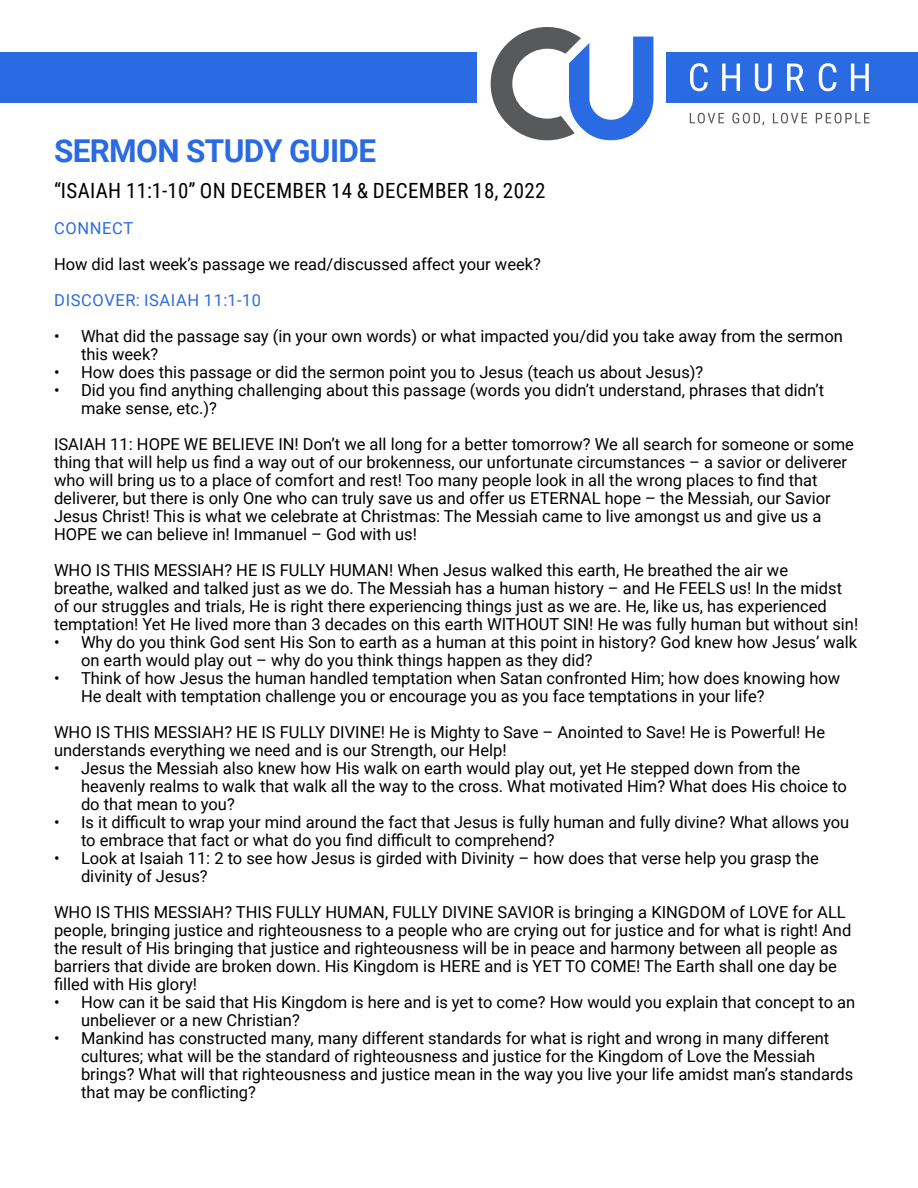
<style>
.page{position:relative;width:918px;height:1188px;background:#fff}
.page>*{position:absolute;margin:0;border:0;box-sizing:border-box;transform-origin:0 0}
.t1{font:700 31.5px "Roboto";letter-spacing:-.02em;color:#2a6be3}
.t2{font:21px "Roboto Condensed";letter-spacing:.015em;color:#000}
.t3{font:16.5px/18px "Roboto";color:#000}
.t4{font:16.5px "Roboto";letter-spacing:.035em;color:#2a6be3}
</style>
<div class="page">
<div style="left:666px;top:52px;width:252px;height:50px;background:#2a6be3"></div>
<svg style="left:491px;top:27px;width:162px;height:113px"></svg>
<svg style="left:690px;top:63px;width:18px;height:28px"></svg>
<svg style="left:722px;top:64px;width:18px;height:27px"></svg>
<svg style="left:755px;top:64px;width:17px;height:27px"></svg>
<svg style="left:787px;top:64px;width:17px;height:27px"></svg>
<svg style="left:819px;top:63px;width:18px;height:28px"></svg>
<svg style="left:851px;top:64px;width:18px;height:27px"></svg>
<svg style="left:690px;top:113px;width:34px;height:10px"></svg>
<svg style="left:732px;top:113px;width:32px;height:12px"></svg>
<svg style="left:773px;top:113px;width:34px;height:10px"></svg>
<svg style="left:816px;top:113px;width:54px;height:10px"></svg>
<div style="left:0;top:52px;width:477px;height:50px;background:#2a6be3"></div>
<h1 class="t1" style="left:54px;top:129px;width:324px">SERMON STUDY GUIDE</h1>
<p class="t2" style="left:54px;top:176px;width:493px">“ISAIAH 11:1-10” ON DECEMBER 14 &amp; DECEMBER 18, 2022</p>
<p class="t4" style="left:54px;top:217px;width:81px">CONNECT</p>
<p class="t3" style="left:54px;top:255px;width:489px">How did last week’s passage we read/discussed affect your week?</p>
<p class="t4" style="left:54px;top:289px;width:208px">DISCOVER: ISAIAH 11:1-10</p>
<p class="t3" style="left:81px;top:327px;width:763px;text-indent:-27px">• What did the passage say (in your own words) or what impacted you/did you take away from the sermon this week?</p>
<p class="t3" style="left:54px;top:363px;width:651px">• How does this passage or did the sermon point you to Jesus (teach us about Jesus)?</p>
<p class="t3" style="left:81px;top:381px;width:745px;text-indent:-27px">• Did you find anything challenging about this passage (words you didn’t understand, phrases that didn’t make sense, etc.)?</p>
<p class="t3" style="left:54px;top:435px;width:801px">ISAIAH 11: HOPE WE BELIEVE IN! Don’t we all long for a better tomorrow? We all search for someone or some thing that will help us find a way out of our brokenness, our unfortunate circumstances – a savior or deliverer who will bring us to a place of comfort and rest! Too many people look in all the wrong places to find that deliverer, but there is only One who can truly save us and offer us ETERNAL hope – the Messiah, our Savior Jesus Christ! This is what we celebrate at Christmas: The Messiah came to live amongst us and give us a HOPE we can believe in! Immanuel – God with us!</p>
<p class="t3" style="left:54px;top:561px;width:806px">WHO IS THIS MESSIAH? HE IS FULLY HUMAN! When Jesus walked this earth, He breathed the air we<br>breathe, walked and talked just as we do. The Messiah has a human history – and He FEELS us! In the midst of our struggles and trials, He is right there experiencing things just as we are. He, like us, has experienced temptation! Yet He lived more than 3 decades on this earth WITHOUT SIN! He was fully human but without sin!</p>
<p class="t3" style="left:81px;top:633px;width:778px;text-indent:-27px">• Why do you think God sent His Son to earth as a human at this point in history? God knew how Jesus’ walk on earth would play out – why do you think things happen as they did?</p>
<p class="t3" style="left:81px;top:669px;width:761px;text-indent:-27px">• Think of how Jesus the human handled temptation when Satan confronted Him; how does knowing how<br>He dealt with temptation challenge you or encourage you as you face temptations in your life?</p>
<p class="t3" style="left:54px;top:723px;width:773px">WHO IS THIS MESSIAH? HE IS FULLY DIVINE! He is Mighty to Save – Anointed to Save! He is Powerful! He understands everything we need and is our Strength, our Help!</p>
<p class="t3" style="left:81px;top:759px;width:768px;text-indent:-27px">• Jesus the Messiah also knew how His walk on earth would play out, yet He stepped down from the heavenly realms to walk that walk all the way to the cross. What motivated Him? What does His choice to do that mean to you?</p>
<p class="t3" style="left:81px;top:813px;width:770px;text-indent:-27px">• Is it difficult to wrap your mind around the fact that Jesus is fully human and fully divine? What allows you to embrace that fact or what do you find difficult to comprehend?</p>
<p class="t3" style="left:81px;top:849px;width:739px;text-indent:-27px">• Look at Isaiah 11: 2 to see how Jesus is girded with Divinity – how does that verse help you grasp the divinity of Jesus?</p>
<p class="t3" style="left:54px;top:903px;width:799px">WHO IS THIS MESSIAH? THIS FULLY HUMAN, FULLY DIVINE SAVIOR is bringing a KINGDOM of LOVE for ALL people, bringing justice and righteousness to a people who are crying out for justice and for what is right! And the result of His bringing that justice and righteousness will be in peace and harmony between all people as barriers that divide are broken down. His Kingdom is HERE and is YET TO COME! The Earth shall one day be filled with His glory!</p>
<p class="t3" style="left:81px;top:993px;width:776px;text-indent:-27px">• How can it be said that His Kingdom is here and is yet to come? How would you explain that concept to an unbeliever or a new Christian?</p>
<p class="t3" style="left:81px;top:1029px;width:774px;text-indent:-27px">• Mankind has constructed many, many different standards for what is right and wrong in many different cultures; what will be the standard of righteousness and justice for the Kingdom of Love the Messiah brings? What will that righteousness and justice mean in the way you live your life amidst man’s standards that may be conflicting?</p>
</div>
